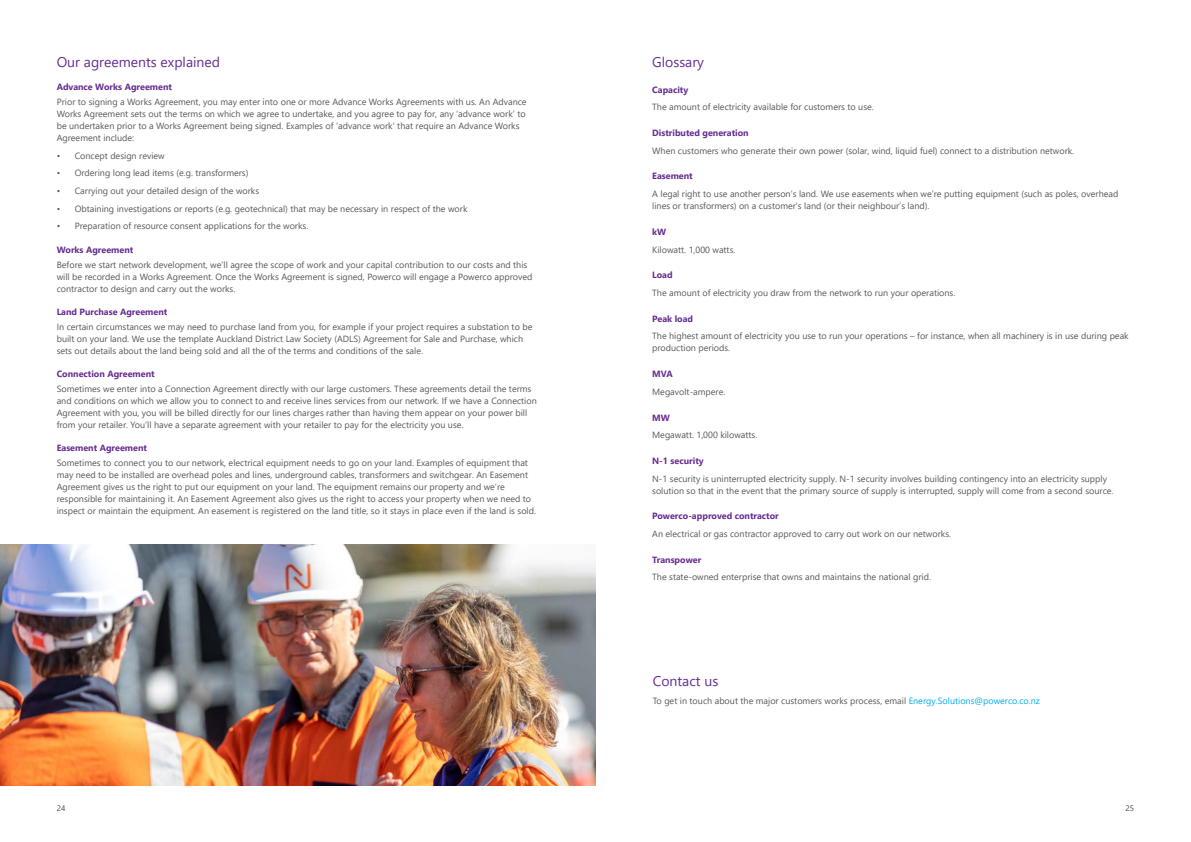
<style>
.page{position:relative;width:1191px;height:842px;background:#fff}
.page>*{position:absolute;margin:0;border:0;box-sizing:border-box;transform-origin:0 0}
.t1{font:14px "Segoe UI";color:#662d91}
.t2{font:9px/12px "Segoe UI";color:#58595b}
.t3{font:700 9px "Segoe UI";color:#662d91}
.t4{font:8px "Segoe UI";color:#4d4d4f}
.s1{color:#636466}
.s2{font-weight:700;color:#662d91}
.s3{color:#00aeef}
</style>
<div class="page">
<img style="left:0;top:544px;width:595px;height:241px">
<h1 class="t1" style="left:57px;top:49px;width:165px">Our agreements explained</h1>
<p class="t3" style="left:57px;top:79px;width:117px">Advance Works Agreement</p>
<p class="t2" style="left:57px;top:95px;width:471px">Prior to signing a Works Agreement, you may enter into one or more Advance Works Agreements with us. An Advance Works Agreement sets out the terms on which we agree to undertake, and you agree to pay for, any ‘advance work’ to be undertaken prior to a Works Agreement being signed. Examples of ‘advance work’ that require an Advance Works Agreement include:</p>
<p class="t2" style="left:57px;top:149px;width:110px">• Concept design review</p>
<p class="t2" style="left:57px;top:166px;width:193px">• Ordering long lead items (e.g. transformers)</p>
<p class="t2" style="left:57px;top:184px;width:204px">• Carrying out your detailed design of the works</p>
<p class="t2" style="left:57px;top:202px;width:412px">• Obtaining investigations or reports (e.g. geotechnical) that may be necessary in respect of the work</p>
<p class="t2" style="left:57px;top:219px;width:253px">• Preparation of resource consent applications for the works.</p>
<p class="t3" style="left:57px;top:241px;width:78px">Works Agreement</p>
<p class="t2" style="left:57px;top:258px;width:477px">Before we start network development, we’ll agree the scope of work and your capital contribution to our costs and this will be recorded in a Works Agreement. Once the Works Agreement is signed, Powerco will engage a Powerco approved contractor to design and carry out the works.</p>
<p class="t3" style="left:57px;top:303px;width:112px">Land Purchase Agreement</p>
<p class="t2" style="left:57px;top:320px;width:477px">In certain circumstances we may need to purchase land from you, for example if your project requires a substation to be built on your land. We use the template Auckland District Law Society (ADLS) Agreement for Sale and Purchase, which sets out details about the land being sold and all the of the terms and conditions of the sale.</p>
<p class="t3" style="left:57px;top:365px;width:99px">Connection Agreement</p>
<p class="t2" style="left:57px;top:382px;width:481px">Sometimes we enter into a Connection Agreement directly with our large customers. These agreements detail the terms and conditions on which we allow you to connect to and receive lines services from our network. If we have a Connection Agreement with you, you will be billed directly for our lines charges rather than having them appear on your power bill from your retailer. You’ll have a separate agreement with your retailer to pay for the electricity you use.</p>
<p class="t3" style="left:57px;top:440px;width:92px">Easement Agreement</p>
<p class="t2" style="left:57px;top:456px;width:481px">Sometimes to connect you to our network, electrical equipment needs to go on your land. Examples of equipment that may need to be installed are overhead poles and lines, underground cables, transformers and switchgear. An Easement Agreement gives us the right to put our equipment on your land. The equipment remains our property and we’re responsible for maintaining it. An Easement Agreement also gives us the right to access your property when we need to inspect or maintain the equipment. An easement is registered on the land title, so it stays in place even if the land is sold.</p>
<h1 class="t1" style="left:652px;top:49px;width:53px">Glossary</h1>
<p class="t3" style="left:652px;top:81px;width:38px">Capacity</p>
<p class="t2" style="left:652px;top:100px;width:223px">The amount of electricity available for customers to use.</p>
<p class="t3" style="left:652px;top:124px;width:98px">Distributed generation</p>
<p class="t2" style="left:652px;top:144px;width:423px">When customers who generate their own power (solar, wind, liquid fuel) connect to a distribution network.</p>
<p class="t3" style="left:652px;top:168px;width:42px">Easement</p>
<p class="t2" style="left:652px;top:187px;width:468px">A legal right to use another person’s land. We use easements when we’re putting equipment (such as poles, overhead lines or transformers) on a customer’s land (or their neighbour’s land).</p>
<p class="t3" style="left:652px;top:223px;width:16px">kW</p>
<p class="t2" style="left:652px;top:243px;width:85px">Kilowatt. 1,000 watts.</p>
<p class="t3" style="left:652px;top:267px;width:22px">Load</p>
<p class="t2" style="left:652px;top:286px;width:305px">The amount of electricity you draw from the network to run your operations.</p>
<p class="t3" style="left:652px;top:310px;width:42px">Peak load</p>
<p class="t2" style="left:652px;top:329px;width:478px">The highest amount of electricity you use to run your operations – for instance, when all machinery is in use during peak production periods.</p>
<p class="t3" style="left:652px;top:365px;width:22px">MVA</p>
<p class="t2" style="left:652px;top:385px;width:75px">Megavolt-ampere.</p>
<p class="t3" style="left:652px;top:409px;width:19px">MW</p>
<p class="t2" style="left:652px;top:428px;width:107px">Megawatt. 1,000 kilowatts.</p>
<p class="t3" style="left:652px;top:452px;width:53px">N-1 security</p>
<p class="t2" style="left:652px;top:472px;width:463px">N-1 security is uninterrupted electricity supply. N-1 security involves building contingency into an electricity supply solution so that in the event that the primary source of supply is interrupted, supply will come from a second source<span class="s1">.</span></p>
<p class="t2" style="left:652px;top:506px;width:300px;line-height:17.7px"><span class="s2">Powerco-approved contractor<br></span>An electrical or gas contractor approved to carry out work on our networks<span class="s1">.</span></p>
<p class="t3" style="left:652px;top:551px;width:51px">Transpower</p>
<p class="t2" style="left:652px;top:570px;width:280px">The state-owned enterprise that owns and maintains the national grid.</p>
<h1 class="t1" style="left:653px;top:668px;width:67px">Contact us</h1>
<p class="t2" style="left:653px;top:694px;width:389px">To get in touch about the major customers works process, email <span class="s3">Energy.Solutions@powerco.co.nz</span></p>
<p class="t4" style="left:57px;top:801px;width:10px">24</p>
<p class="t4" style="left:1125px;top:801px;width:10px">25</p>
</div>
